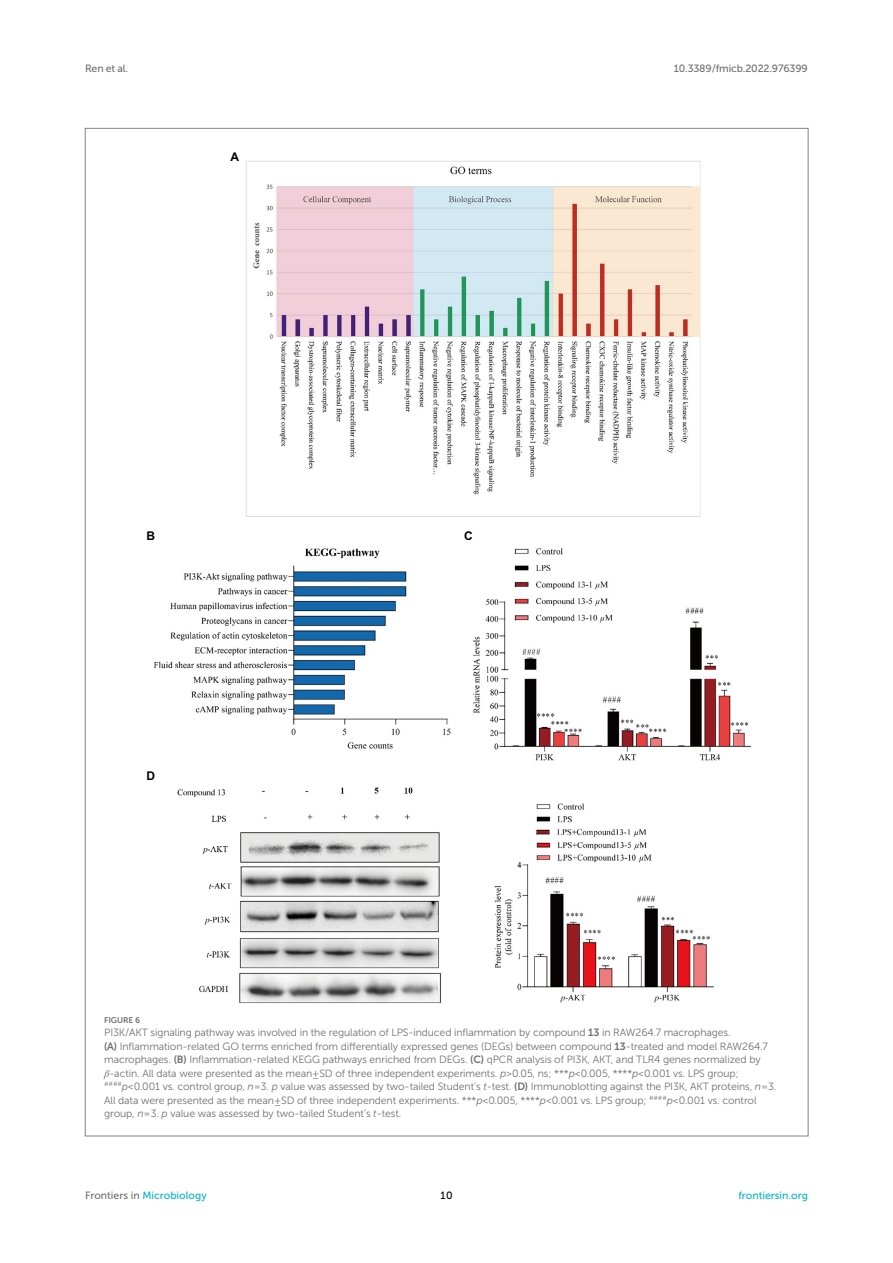
<style>
.page{position:relative;width:893px;height:1263px;background:#fff}
.page>*{position:absolute;margin:0;border:0;box-sizing:border-box;transform-origin:0 0}
.t1{font:700 12px "Arial";color:#000}
.FIG_LEG{font:10.5px/13.5px "Museo Sans 300";letter-spacing:-.01em;color:#706f70}
.t2{font:10.5px "Museo Sans 500";color:#00b4c4}
.t3{font:10.5px "Museo Sans 500";letter-spacing:-.015em;color:#706f70}
.t4{font:10.5px "Museo Sans 500";color:#000}
.FIG_HD{font:8.25px "Museo Sans 700";letter-spacing:-.01em;color:#706f70}
.s1{font-family:"Museo Sans 700"}
.s2{font-family:"STIX General";font-style:italic}
.s3{font-style:italic}
.s4{color:#706f70}
</style>
<div class="page">
<img style="left:154px;top:161px;width:597px;height:843px">
<p class="t3" style="left:85px;top:63px;width:45px">Ren et al.</p>
<p class="t3" style="left:674px;top:63px;width:135px">10.3389/fmicb.2022.976399</p>
<p class="t1" style="left:231px;top:149px;width:10px">A</p>
<p class="t1" style="left:146px;top:528px;width:10px">B</p>
<p class="t1" style="left:146px;top:768px;width:10px">D</p>
<p class="t1" style="left:464px;top:528px;width:10px">C</p>
<p class="FIG_HD" style="left:104px;top:1015px;width:37px">FIGURE 6</p>
<p class="FIG_LEG" style="left:104px;top:1026px;width:674px">PI3K/AKT signaling pathway was involved in the regulation of LPS-induced inflammation by compound <span class="s1">13</span> in RAW264.7 macrophages.<br><span class="s1">(A)</span> Inflammation-related GO terms enriched from differentially expressed genes (DEGs) between compound <span class="s1">13</span>-treated and model RAW264.7 macrophages. <span class="s1">(B)</span> Inflammation-related KEGG pathways enriched from DEGs. <span class="s1">(C)</span> qPCR analysis of PI3K, AKT, and TLR4 genes normalized by <span class="s2">β</span>-actin. All data were presented as the mean ± SD of three independent experiments. <span class="s3">p</span> &gt; 0.05, ns; ***<span class="s3">p</span> &lt; 0.005, ****<span class="s3">p</span> &lt; 0.001 vs. LPS group;<br><sup>####</sup><span class="s3">p</span> &lt; 0.001 vs. control group, <span class="s3">n</span> = 3. <span class="s3">p</span> value was assessed by two-tailed Student’s <span class="s3">t</span>-test. <span class="s1">(D)</span> Immunoblotting against the PI3K, AKT proteins, <span class="s3">n</span> = 3.<br>All data were presented as the mean ± SD of three independent experiments. ***<span class="s3">p</span> &lt; 0.005, ****<span class="s3">p</span> &lt; 0.001 vs. LPS group; <sup>####</sup><span class="s3">p</span> &lt; 0.001 vs. control group, <span class="s3">n</span> = 3. <span class="s3">p</span> value was assessed by two-tailed Student’s <span class="s3">t</span>-test.</p>
<p class="t2" style="left:85px;top:1190px;width:123px"><span class="s4">Frontiers in</span> Microbiology</p>
<p class="t4" style="left:440px;top:1190px;width:14px">10</p>
<p class="t2" style="left:738px;top:1190px;width:71px">frontiersin.org</p>
</div>
